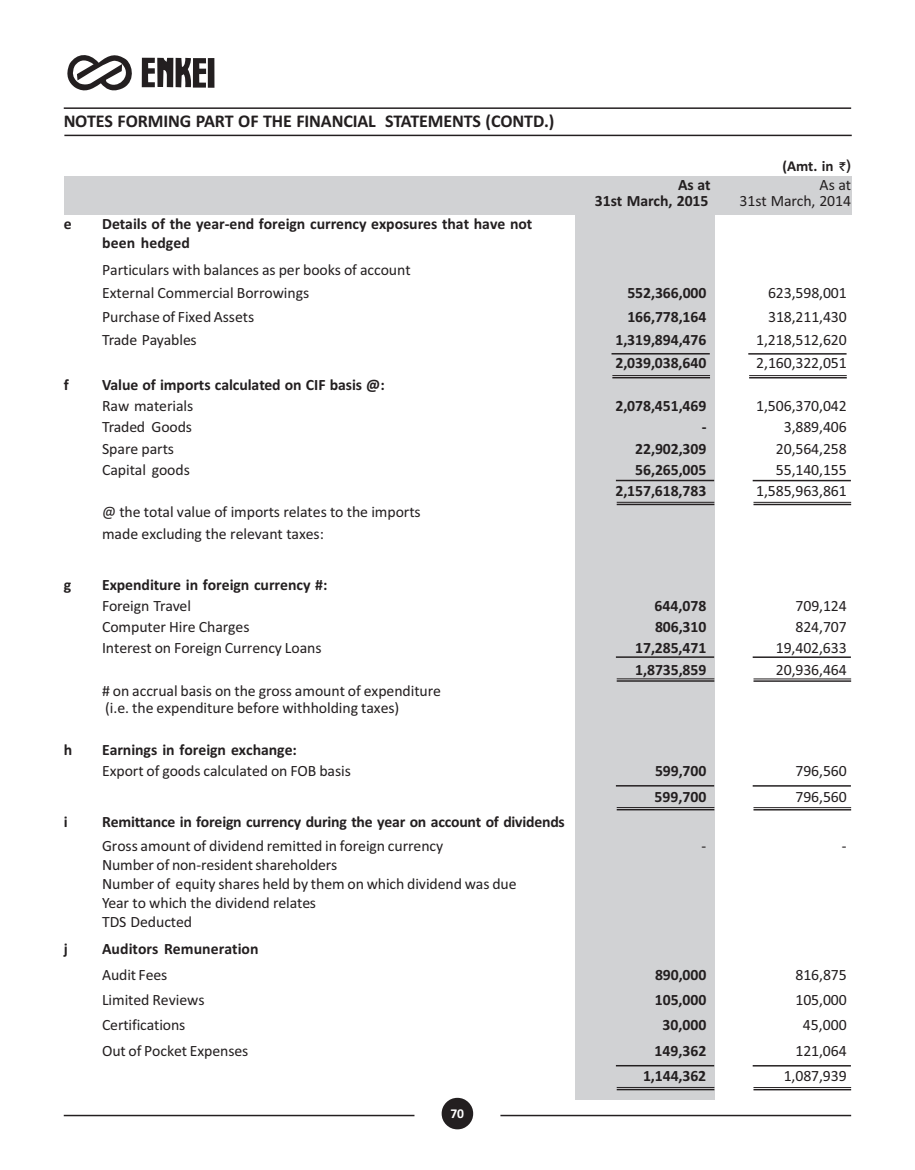
<style>
.page{position:relative;width:915px;height:1170px;background:#fff}
.page>*{position:absolute;margin:0;border:0;box-sizing:border-box;transform-origin:0 0}
.t1{font:18px "TT41 B9 O00";letter-spacing:-.005em;color:#231f20}
.t2{font:15.75px/19.2px "TT41 DCO00";letter-spacing:-.005em;color:#231f20}
.t3{font:15.75px/18.9px "TT41 DFO00";letter-spacing:-.005em;color:#231f20}
.t4{font:15px "TT41 C0 O00";color:#231f20}
.t5{font:13.5px "TT41 B5 O00";color:#fff}
.s1{font-family:"TT41 C6 O00";font-size:12px}
.s2{font-family:"TT41 C9 O00"}
</style>
<div class="page">
<hr style="left:64px;top:135px;width:787px;height:1px;background:#231f20">
<hr style="left:64px;top:1114px;width:350px;height:2px;background:#231f20">
<svg style="left:441px;top:1097px;width:32px;height:32px"></svg>
<hr style="left:500px;top:1114px;width:350px;height:2px;background:#231f20">
<hr style="left:64px;top:107px;width:786px;height:2px;background:#231f20">
<svg style="left:67px;top:55px;width:65px;height:35px"></svg>
<div style="left:208px;top:58px;width:6px;height:30px;background:#231f20"></div>
<svg style="left:142px;top:58px;width:64px;height:30px"></svg>
<div style="left:64px;top:176px;width:787px;height:39px;background:#d1d2d4"></div>
<div style="left:575px;top:202px;width:139px;height:897px;background:#d1d2d4"></div>
<hr style="left:612px;top:375px;width:97px;height:1px;background:#231f20">
<hr style="left:612px;top:377px;width:97px;height:1px;background:#231f20">
<hr style="left:611px;top:353px;width:98px;height:1px;background:#231f20">
<hr style="left:748px;top:375px;width:98px;height:1px;background:#231f20">
<hr style="left:748px;top:377px;width:98px;height:1px;background:#231f20">
<hr style="left:748px;top:353px;width:98px;height:1px;background:#231f20">
<hr style="left:616px;top:502px;width:98px;height:1px;background:#231f20">
<hr style="left:616px;top:503px;width:98px;height:2px;background:#231f20">
<hr style="left:615px;top:480px;width:99px;height:1px;background:#231f20">
<hr style="left:753px;top:502px;width:97px;height:1px;background:#231f20">
<hr style="left:753px;top:503px;width:97px;height:2px;background:#231f20">
<hr style="left:752px;top:480px;width:98px;height:1px;background:#231f20">
<hr style="left:616px;top:678px;width:98px;height:1px;background:#231f20">
<hr style="left:616px;top:680px;width:98px;height:1px;background:#231f20">
<hr style="left:615px;top:656px;width:99px;height:1px;background:#231f20">
<hr style="left:753px;top:678px;width:97px;height:1px;background:#231f20">
<hr style="left:753px;top:680px;width:97px;height:1px;background:#231f20">
<hr style="left:752px;top:656px;width:98px;height:2px;background:#231f20">
<hr style="left:616px;top:807px;width:98px;height:1px;background:#231f20">
<hr style="left:616px;top:809px;width:98px;height:1px;background:#231f20">
<hr style="left:615px;top:785px;width:99px;height:1px;background:#231f20">
<hr style="left:753px;top:807px;width:97px;height:1px;background:#231f20">
<hr style="left:753px;top:809px;width:97px;height:1px;background:#231f20">
<hr style="left:752px;top:785px;width:98px;height:1px;background:#231f20">
<hr style="left:616px;top:1087px;width:98px;height:1px;background:#231f20">
<hr style="left:616px;top:1088px;width:98px;height:2px;background:#231f20">
<hr style="left:615px;top:1064px;width:99px;height:2px;background:#231f20">
<hr style="left:753px;top:1087px;width:97px;height:1px;background:#231f20">
<hr style="left:753px;top:1088px;width:97px;height:2px;background:#231f20">
<hr style="left:752px;top:1064px;width:98px;height:2px;background:#231f20">
<p class="t1" style="left:64px;top:115px;width:492px">NOTES FORMING PART OF THE FINANCIAL STATEMENTS (CONTD.)</p>
<p class="t3" style="left:64px;top:215px;width:9px">e</p>
<p class="t3" style="left:102px;top:215px;width:431px">Details of the year-end foreign currency exposures that have not been hedged</p>
<p class="t2" style="left:102px;top:260px;width:310px;line-height:23.1px">Particulars with balances as per books of account<br>External Commercial Borrowings</p>
<p class="t4" style="left:782px;top:161px;width:70px">(Amt. in <span class="s1">`</span><span class="s2">)</span></p>
<p class="t3" style="left:677px;top:176px;width:34px">As at</p>
<p class="t2" style="left:819px;top:176px;width:33px">As at</p>
<p class="t3" style="left:594px;top:193px;width:115px">31st March, 2015</p>
<p class="t2" style="left:739px;top:193px;width:113px">31st March, 2014</p>
<p class="t3" style="left:627px;top:285px;width:80px">552,366,000</p>
<p class="t2" style="left:767px;top:285px;width:80px">623,598,001</p>
<p class="t2" style="left:102px;top:308px;width:153px">Purchase of Fixed Assets</p>
<p class="t3" style="left:627px;top:308px;width:80px">166,778,164</p>
<p class="t2" style="left:767px;top:308px;width:80px">318,211,430</p>
<p class="t2" style="left:102px;top:331px;width:96px">Trade Payables</p>
<p class="t3" style="left:615px;top:331px;width:92px">1,319,894,476</p>
<p class="t2" style="left:756px;top:331px;width:92px">1,218,512,620</p>
<p class="t3" style="left:615px;top:354px;width:92px">2,039,038,640</p>
<p class="t2" style="left:756px;top:354px;width:92px">2,160,322,051</p>
<p class="t3" style="left:64px;top:376px;width:6px">f</p>
<p class="t3" style="left:102px;top:376px;width:284px">Value of imports calculated on CIF basis @:</p>
<p class="t2" style="left:102px;top:397px;width:93px">Raw materials</p>
<p class="t3" style="left:615px;top:398px;width:92px">2,078,451,469</p>
<p class="t2" style="left:756px;top:397px;width:92px">1,506,370,042</p>
<p class="t2" style="left:102px;top:419px;width:91px">Traded Goods</p>
<p class="t3" style="left:701px;top:419px;width:6px">-</p>
<p class="t2" style="left:783px;top:419px;width:64px">3,889,406</p>
<p class="t2" style="left:102px;top:440px;width:74px">Spare parts</p>
<p class="t3" style="left:635px;top:440px;width:73px">22,902,309</p>
<p class="t2" style="left:775px;top:440px;width:72px">20,564,258</p>
<p class="t2" style="left:102px;top:461px;width:89px">Capital goods</p>
<p class="t3" style="left:635px;top:461px;width:73px">56,265,005</p>
<p class="t2" style="left:775px;top:461px;width:72px">55,140,155</p>
<p class="t3" style="left:615px;top:482px;width:92px">2,157,618,783</p>
<p class="t2" style="left:756px;top:482px;width:92px">1,585,963,861</p>
<p class="t2" style="left:102px;top:503px;width:320px;line-height:21.1px">@ the total value of imports relates to the imports made excluding the relevant taxes:</p>
<p class="t3" style="left:64px;top:576px;width:9px">g</p>
<p class="t3" style="left:102px;top:576px;width:227px">Expenditure in foreign currency #:</p>
<p class="t2" style="left:102px;top:597px;width:90px">Foreign Travel</p>
<p class="t3" style="left:654px;top:597px;width:53px">644,078</p>
<p class="t2" style="left:795px;top:597px;width:53px">709,124</p>
<p class="t2" style="left:102px;top:618px;width:149px">Computer Hire Charges</p>
<p class="t3" style="left:654px;top:618px;width:53px">806,310</p>
<p class="t2" style="left:795px;top:618px;width:53px">824,707</p>
<p class="t2" style="left:102px;top:639px;width:221px">Interest on Foreign Currency Loans</p>
<p class="t3" style="left:635px;top:639px;width:73px">17,285,471</p>
<p class="t2" style="left:775px;top:639px;width:72px">19,402,633</p>
<p class="t3" style="left:635px;top:661px;width:73px">1,8735,859</p>
<p class="t2" style="left:775px;top:661px;width:72px">20,936,464</p>
<p class="t2" style="left:102px;top:683px;width:340px;line-height:17.2px"># on accrual basis on the gross amount of expenditure (i.e. the expenditure before withholding taxes)</p>
<p class="t3" style="left:64px;top:741px;width:10px">h</p>
<p class="t3" style="left:102px;top:741px;width:196px">Earnings in foreign exchange:</p>
<p class="t2" style="left:102px;top:762px;width:250px">Export of goods calculated on FOB basis</p>
<p class="t3" style="left:654px;top:762px;width:53px">599,700</p>
<p class="t2" style="left:795px;top:762px;width:53px">796,560</p>
<p class="t3" style="left:654px;top:788px;width:53px">599,700</p>
<p class="t2" style="left:795px;top:788px;width:53px">796,560</p>
<p class="t3" style="left:64px;top:813px;width:5px">i</p>
<p class="t3" style="left:102px;top:813px;width:464px">Remittance in foreign currency during the year on account of dividends</p>
<p class="t2" style="left:102px;top:837px;width:342px">Gross amount of dividend remitted in foreign currency</p>
<p class="t2" style="left:701px;top:837px;width:6px">-</p>
<p class="t2" style="left:841px;top:837px;width:6px">-</p>
<p class="t2" style="left:102px;top:856px;width:416px">Number of non-resident shareholders<br>Number of equity shares held by them on which dividend was due Year to which the dividend relates<br>TDS Deducted</p>
<p class="t3" style="left:64px;top:940px;width:6px">j</p>
<p class="t3" style="left:102px;top:940px;width:158px">Auditors Remuneration</p>
<p class="t2" style="left:102px;top:966px;width:67px">Audit Fees</p>
<p class="t3" style="left:654px;top:966px;width:53px">890,000</p>
<p class="t2" style="left:795px;top:966px;width:53px">816,875</p>
<p class="t2" style="left:102px;top:991px;width:104px">Limited Reviews</p>
<p class="t3" style="left:654px;top:991px;width:53px">105,000</p>
<p class="t2" style="left:795px;top:991px;width:53px">105,000</p>
<p class="t2" style="left:102px;top:1016px;width:85px">Certifications</p>
<p class="t3" style="left:662px;top:1017px;width:45px">30,000</p>
<p class="t2" style="left:802px;top:1016px;width:45px">45,000</p>
<p class="t2" style="left:102px;top:1042px;width:148px">Out of Pocket Expenses</p>
<p class="t3" style="left:654px;top:1042px;width:53px">149,362</p>
<p class="t2" style="left:795px;top:1042px;width:53px">121,064</p>
<p class="t3" style="left:642px;top:1067px;width:65px">1,144,362</p>
<p class="t2" style="left:783px;top:1067px;width:64px">1,087,939</p>
<p class="t5" style="left:450px;top:1108px;width:15px">70</p>
</div>
